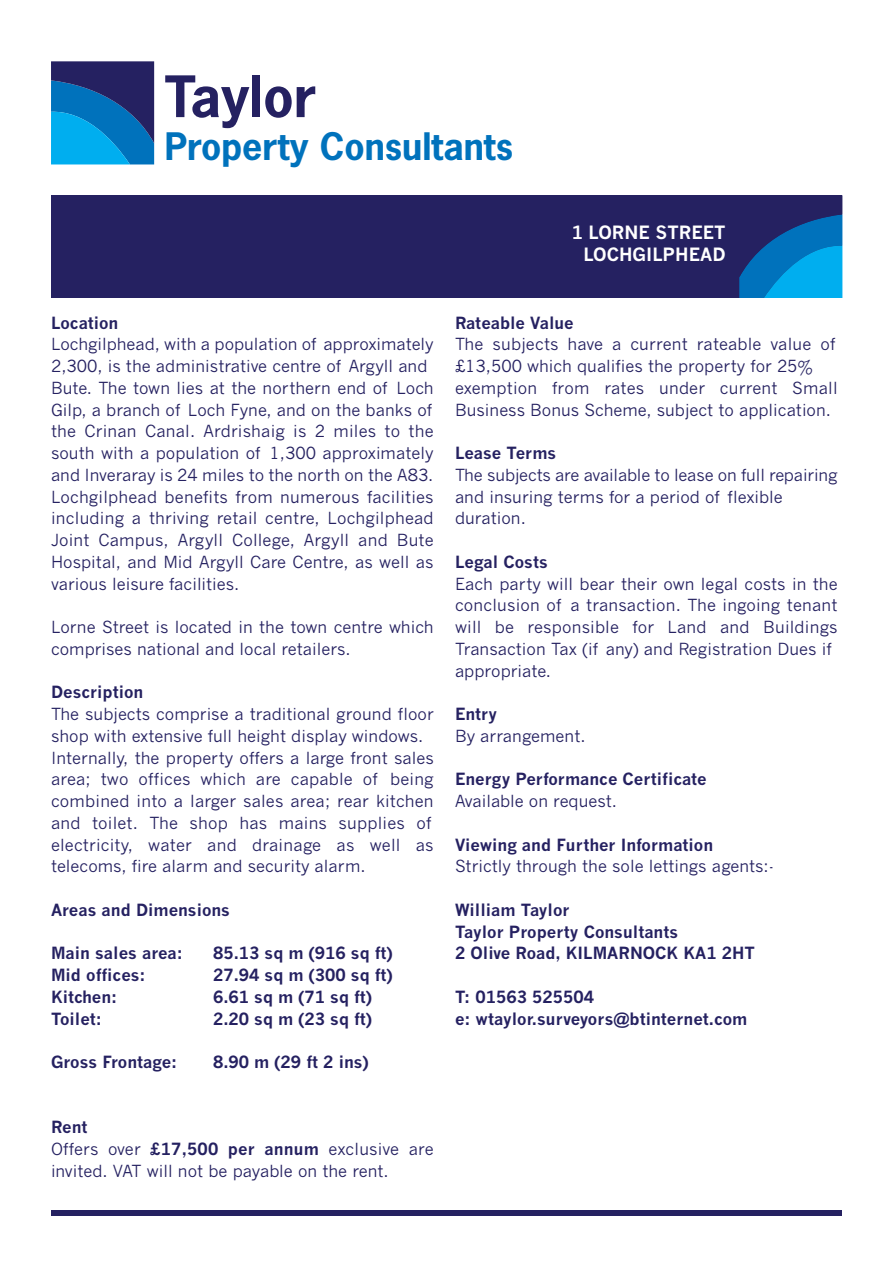
<style>
.page{position:relative;width:893px;height:1263px;background:#fff}
.page>*{position:absolute;margin:0;border:0;box-sizing:border-box;transform-origin:0 0}
.t1{font:700 53.7px "News Gothic Std";color:#252161}
.t2{font:700 35.7px "News Gothic Std";color:#0072bc}
.t3{font:700 18px/21.6px "News Gothic";color:#fff;text-align:right}
.t4{font:16.5px/21.8px "News Gothic";color:#252161}
.t5{font:700 16.5px/21.8px "News Gothic";color:#252161}
.s1{font-weight:700}
</style>
<div class="page">
<div style="left:51px;top:1210px;width:791px;height:6px;background:#252161"></div>
<svg style="left:51px;top:61px;width:103px;height:103px;background:#0f64a7"></svg>
<div style="left:51px;top:196px;width:791px;height:102px;background:#252161"></div>
<svg style="left:739px;top:214px;width:103px;height:84px"></svg>
<h1 class="t1" style="left:165px;top:67px;width:153px">Taylor</h1>
<h2 class="t2" style="left:165px;top:127px;width:350px">Property Consultants</h2>
<p class="t3" style="left:572px;top:224px;width:155px">1 LORNE STREET<br>LOCHGILPHEAD</p>
<p class="t5" style="left:51px;top:313px;width:69px">Location</p>
<p class="t4" style="left:51px;top:335px;width:384px">Lochgilphead, with a population of approximately 2,300, is the administrative centre of Argyll and Bute. The town lies at the northern end of Loch Gilp, a branch of Loch Fyne, and on the banks of the Crinan Canal. Ardrishaig is 2 miles to the south with a population of 1,300 approximately and Inveraray is 24 miles to the north on the A83.<br>Lochgilphead benefits from numerous facilities including a thriving retail centre, Lochgilphead Joint Campus, Argyll College, Argyll and Bute Hospital, and Mid Argyll Care Centre, as well as various leisure facilities.</p>
<p class="t4" style="left:51px;top:618px;width:384px">Lorne Street is located in the town centre which comprises national and local retailers.</p>
<p class="t5" style="left:51px;top:683px;width:94px">Description</p>
<p class="t4" style="left:51px;top:705px;width:384px">The subjects comprise a traditional ground floor shop with extensive full height display windows.<br>Internally, the property offers a large front sales area; two offices which are capable of being combined into a larger sales area; rear kitchen and toilet. The shop has mains supplies of electricity, water and drainage as well as telecoms, fire alarm and security alarm.</p>
<p class="t5" style="left:51px;top:900px;width:181px">Areas and Dimensions</p>
<p class="t5" style="left:51px;top:944px;width:133px">Main sales area:</p>
<p class="t5" style="left:213px;top:944px;width:181px">85.13 sq m (916 sq ft)</p>
<p class="t5" style="left:51px;top:966px;width:96px">Mid offices:</p>
<p class="t5" style="left:213px;top:966px;width:181px">27.94 sq m (300 sq ft)</p>
<p class="t5" style="left:51px;top:987px;width:68px">Kitchen:</p>
<p class="t5" style="left:213px;top:987px;width:160px">6.61 sq m (71 sq ft)</p>
<p class="t5" style="left:51px;top:1009px;width:52px">Toilet:</p>
<p class="t5" style="left:213px;top:1009px;width:160px">2.20 sq m (23 sq ft)</p>
<p class="t5" style="left:51px;top:1053px;width:128px">Gross Frontage:</p>
<p class="t5" style="left:213px;top:1053px;width:157px">8.90 m (29 ft 2 ins)</p>
<p class="t4" style="left:51px;top:1118px;width:384px"><span class="s1">Rent<br></span>Offers over <span class="s1">£17,500 per annum</span> exclusive are invited. VAT will not be payable on the rent.</p>
<p class="t5" style="left:455px;top:313px;width:120px">Rateable Value</p>
<p class="t4" style="left:455px;top:335px;width:384px">The subjects have a current rateable value of £13,500 which qualifies the property for 25% exemption from rates under current Small Business Bonus Scheme, subject to application.</p>
<p class="t5" style="left:455px;top:444px;width:103px">Lease Terms</p>
<p class="t4" style="left:455px;top:465px;width:384px">The subjects are available to lease on full repairing and insuring terms for a period of flexible duration.</p>
<p class="t5" style="left:455px;top:552px;width:94px">Legal Costs</p>
<p class="t4" style="left:455px;top:574px;width:384px">Each party will bear their own legal costs in the conclusion of a transaction. The ingoing tenant will be responsible for Land and Buildings Transaction Tax (if any) and Registration Dues if appropriate.</p>
<p class="t5" style="left:455px;top:705px;width:44px">Entry</p>
<p class="t4" style="left:455px;top:726px;width:132px">By arrangement.</p>
<p class="t5" style="left:455px;top:770px;width:253px">Energy Performance Certificate</p>
<p class="t4" style="left:455px;top:792px;width:164px">Available on request.</p>
<p class="t5" style="left:455px;top:835px;width:260px">Viewing and Further Information</p>
<p class="t4" style="left:455px;top:857px;width:320px">Strictly through the sole lettings agents:-</p>
<p class="t5" style="left:455px;top:900px;width:301px">William Taylor<br>Taylor Property Consultants<br>2 Olive Road, KILMARNOCK KA1 2HT</p>
<p class="t5" style="left:455px;top:987px;width:294px">T: 01563 525504<br>e: wtaylor.surveyors@btinternet.com</p>
</div>
